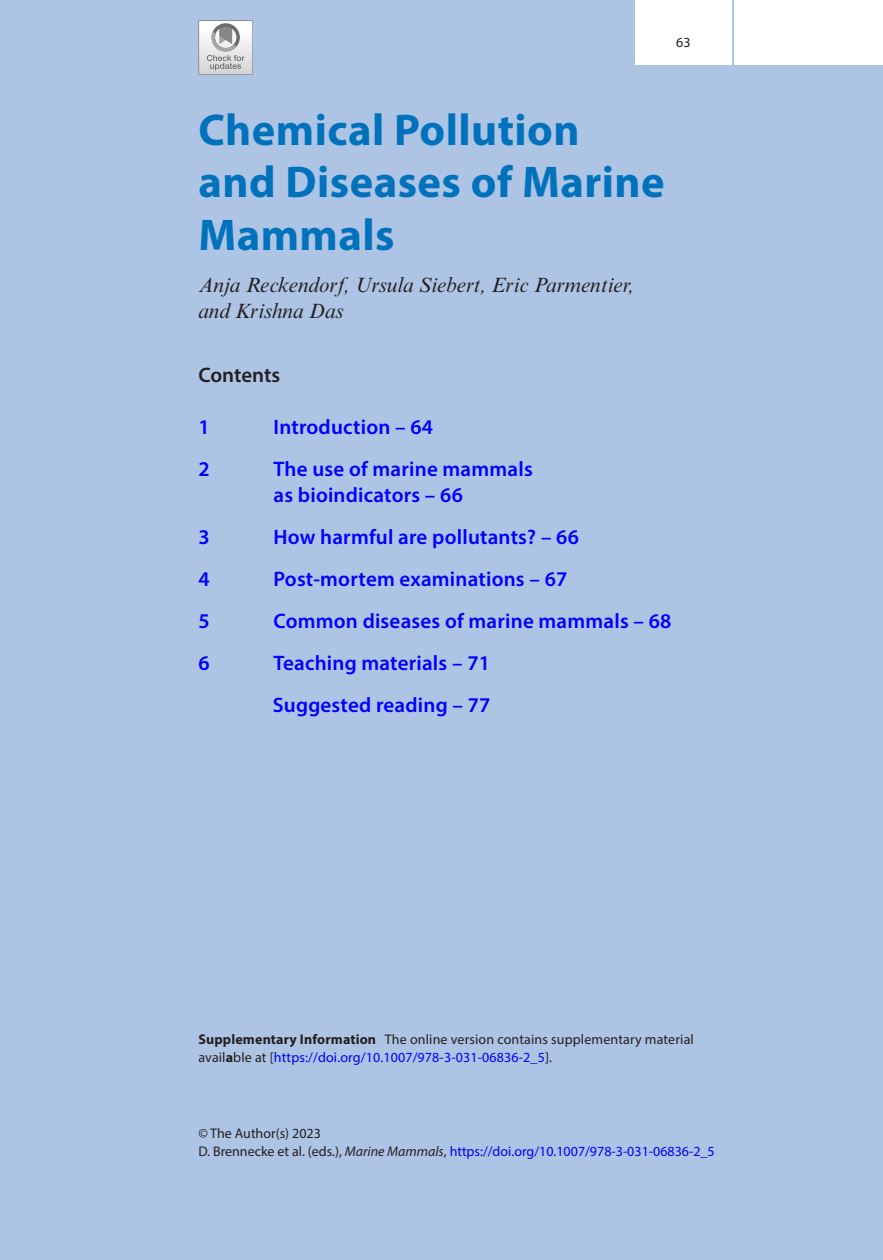
<style>
.page{position:relative;width:883px;height:1260px;background:#adc4e5}
.page>*{position:absolute;margin:0;border:0;box-sizing:border-box;transform-origin:0 0}
.Chap_title{font:700 44.62px/52.5px "Myriad Pro";letter-spacing:.01em;color:#0072bc}
.MINI_TOC_LVL1_BOT{font:600 21px/26.2px "Myriad Pro";letter-spacing:.01em;color:#00f}
.Chap_au{font:italic 21px/26.2px "Times New Roman MT Std";color:#231f20}
.MINI_TOC_HD{font:600 21px "Myriad Pro";letter-spacing:-.005em;color:#231f20}
.Article_Note_Top{font:14px/17.5px "Myriad Pro";letter-spacing:.01em;color:#231f20}
.Source{font:14px "Myriad Pro";color:#00f}
.Source-2{font:14px "Myriad Pro";color:#231f20}
.s1{font-weight:700}
.s2{color:#00f}
.s3{color:#231f20}
.s4{font-style:italic;color:#231f20}
</style>
<div class="page">
<div style="left:635px;top:0;width:97px;height:64px;background:#fff"></div>
<div style="left:734px;top:0;width:149px;height:64px;background:#fff"></div>
<img style="left:200px;top:22px;width:51px;height:51px">
<div style="left:198px;top:20px;width:55px;height:55px;border:1px solid #8c8e91"></div>
<svg style="left:207px;top:23px;width:37px;height:47px;background:#c4c4c6"></svg>
<p class="Article_Note_Top" style="left:676px;top:33px;width:16px">63</p>
<h1 class="Chap_title" style="left:198px;top:102px;width:468px">Chemical Pollution and Diseases of Marine<br>Mammals</h1>
<p class="Chap_au" style="left:198px;top:272px;width:437px">Anja Reckendorf, Ursula Siebert, Eric Parmentier, and Krishna Das</p>
<p class="MINI_TOC_HD" style="left:198px;top:361px;width:83px">Contents</p>
<p class="MINI_TOC_LVL1_BOT" style="left:198px;top:413px;width:13px">1</p>
<p class="MINI_TOC_LVL1_BOT" style="left:274px;top:413px;width:161px">Introduction – 64</p>
<p class="MINI_TOC_LVL1_BOT" style="left:198px;top:455px;width:13px">2</p>
<p class="MINI_TOC_LVL1_BOT" style="left:274px;top:455px;width:261px">The use of marine mammals as bioindicators – 66</p>
<p class="MINI_TOC_LVL1_BOT" style="left:198px;top:524px;width:13px">3</p>
<p class="MINI_TOC_LVL1_BOT" style="left:274px;top:524px;width:307px">How harmful are pollutants? – 66</p>
<p class="MINI_TOC_LVL1_BOT" style="left:198px;top:566px;width:13px">4</p>
<p class="MINI_TOC_LVL1_BOT" style="left:274px;top:566px;width:295px">Post-mortem examinations – 67</p>
<p class="MINI_TOC_LVL1_BOT" style="left:198px;top:608px;width:13px">5</p>
<p class="MINI_TOC_LVL1_BOT" style="left:274px;top:608px;width:400px">Common diseases of marine mammals – 68</p>
<p class="MINI_TOC_LVL1_BOT" style="left:198px;top:650px;width:13px">6</p>
<p class="MINI_TOC_LVL1_BOT" style="left:274px;top:650px;width:218px">Teaching materials – 71</p>
<p class="MINI_TOC_LVL1_BOT" style="left:273px;top:692px;width:219px">Suggested reading – 77</p>
<p class="Article_Note_Top" style="left:198px;top:1030px;width:497px"><span class="s1">Supplementary Information</span> The online version contains supplementary material avail<span class="s1">a</span>ble at [<span class="s2">https://doi.org/10.1007/978-3-031-06836-2_5</span>].</p>
<p class="Source-2" style="left:198px;top:1125px;width:124px">© The Author(s) 2023</p>
<p class="Source" style="left:198px;top:1142px;width:518px"><span class="s3">D. Brennecke et al. (eds.),</span> <span class="s4">Marine Mammals</span><span class="s3">,</span> https://doi.org/10.1007/978-3-031-06836-2_5</p>
</div>
